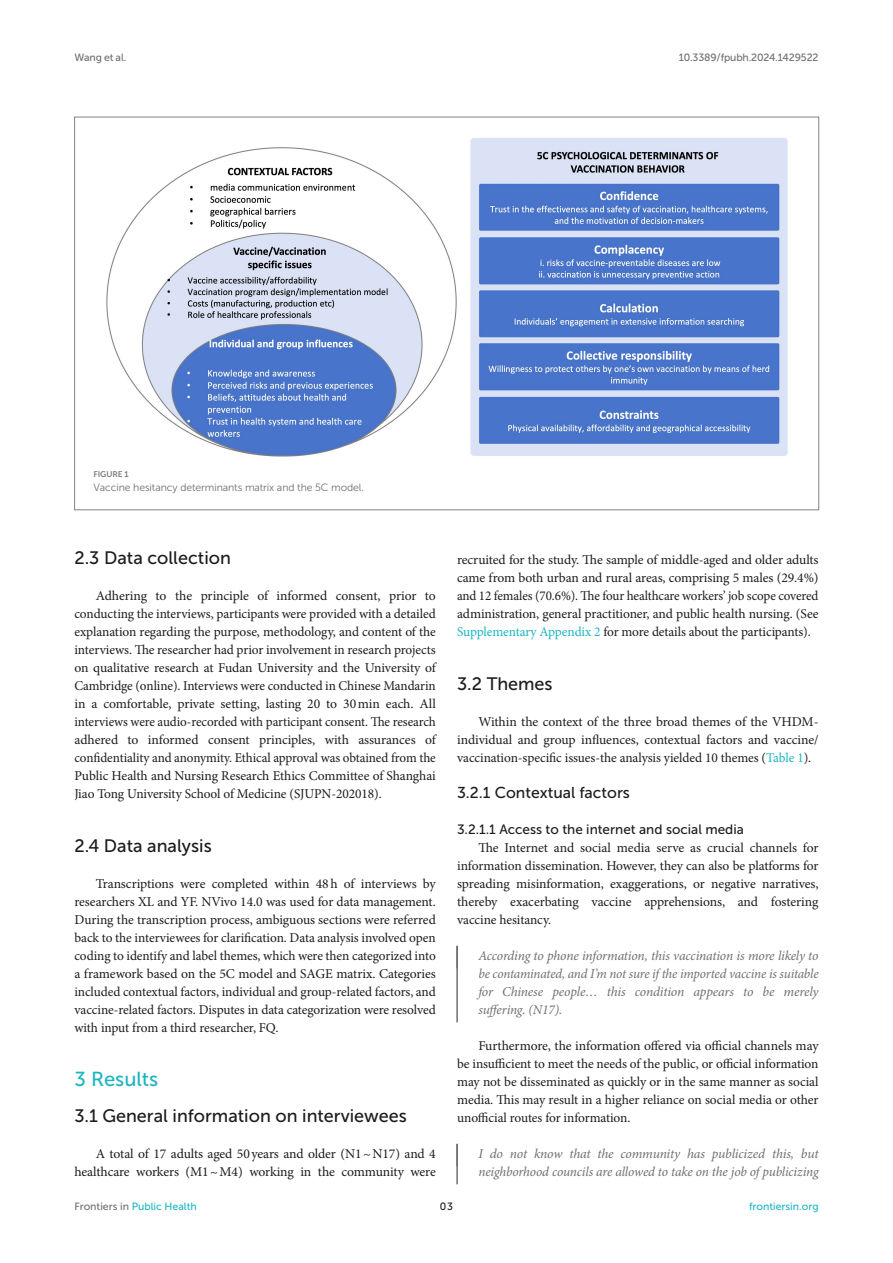
<style>
.page{position:relative;width:893px;height:1263px;background:#fff}
.page>*{position:absolute;margin:0;border:0;box-sizing:border-box;transform-origin:0 0}
.HEAD_1{font:20.25px "Museo Sans 500";color:#1db5c3}
.HEAD_2{font:18px "Museo Sans 500";color:#1b1c1b}
.HEAD_2_after_HEAD_1{font:18px "Museo Sans 500";color:#1b1c1b}
.HEAD_3{font:15.75px "Museo Sans 500";color:#1b1c1b}
.TEXT_FLUSH{font:13.5px/18px "Minion Pro";letter-spacing:-.01em;color:#1b1c1b;text-align:justify}
.TEXT{font:13.5px/18px "Minion Pro";letter-spacing:-.005em;color:#1b1c1b;text-align:justify}
.BLOCK_QTN{font:italic 13.5px/18px "Minion Pro";letter-spacing:-.015em;color:#706f70;text-align:justify}
.BLOCK_QTN_ABV{font:italic 13.5px/18px "Minion Pro";letter-spacing:-.015em;color:#706f70}
.HEAD_4_after_HEAD_3{font:13.5px "Museo Sans 500";color:#1b1c1b}
.FIG_LEG{font:10.5px "Museo Sans 300";letter-spacing:-.01em;color:#706f70}
.t1{font:10.5px "Museo Sans 500";color:#1db5c3}
.t2{font:10.5px "Museo Sans 500";letter-spacing:-.015em;color:#706f70}
.t3{font:10.5px "Museo Sans 500";color:#1b1c1b}
.FIG_HD{font:8.25px "Museo Sans 700";letter-spacing:-.01em;color:#7e7f7f}
.s1{color:#1db5c3}
.s2{color:#706f70}
</style>
<div class="page">
<hr style="left:456px;top:946px;width:2px;height:76px;background:#706f70">
<hr style="left:456px;top:1144px;width:2px;height:40px;background:#706f70">
<img style="left:106px;top:138px;width:682px;height:319px">
<p class="t2" style="left:74px;top:51px;width:53px">Wang et al.</p>
<p class="t2" style="left:679px;top:51px;width:141px">10.3389/fpubh.2024.1429522</p>
<p class="FIG_HD" style="left:94px;top:470px;width:37px">FIGURE 1</p>
<p class="FIG_LEG" style="left:94px;top:482px;width:272px">Vaccine hesitancy determinants matrix and the 5C model.</p>
<p class="HEAD_2" style="left:74px;top:548px;width:158px">2.3 Data collection</p>
<p class="TEXT_FLUSH" style="left:74px;top:587px;width:363px;text-indent:21px">Adhering to the principle of informed consent, prior to conducting the interviews, participants were provided with a detailed explanation regarding the purpose, methodology, and content of the interviews. The researcher had prior involvement in research projects on qualitative research at Fudan University and the University of Cambridge (online). Interviews were conducted in Chinese Mandarin in a comfortable, private setting, lasting 20 to 30min each. All interviews were audio-recorded with participant consent. The research adhered to informed consent principles, with assurances of confidentiality and anonymity. Ethical approval was obtained from the Public Health and Nursing Research Ethics Committee of Shanghai Jiao Tong University School of Medicine (SJUPN-202018).</p>
<p class="HEAD_2" style="left:74px;top:836px;width:139px">2.4 Data analysis</p>
<p class="TEXT_FLUSH" style="left:74px;top:875px;width:363px;text-indent:21px">Transcriptions were completed within 48h of interviews by researchers XL and YF. NVivo 14.0 was used for data management.<br>During the transcription process, ambiguous sections were referred back to the interviewees for clarification. Data analysis involved open coding to identify and label themes, which were then categorized into a framework based on the 5C model and SAGE matrix. Categories included contextual factors, individual and group-related factors, and vaccine-related factors. Disputes in data categorization were resolved with input from a third researcher, FQ.</p>
<p class="HEAD_1" style="left:74px;top:1068px;width:85px">3 Results</p>
<p class="HEAD_2_after_HEAD_1" style="left:74px;top:1106px;width:334px">3.1 General information on interviewees</p>
<p class="TEXT_FLUSH" style="left:74px;top:1145px;width:363px;text-align:right">A total of 17 adults aged 50years and older (N1~N17) and 4 healthcare workers (M1~M4) working in the community were</p>
<p class="TEXT_FLUSH" style="left:457px;top:551px;width:363px">recruited for the study. The sample of middle-aged and older adults came from both urban and rural areas, comprising 5 males (29.4%) and 12 females (70.6%). The four healthcare workers’ job scope covered administration, general practitioner, and public health nursing. (See <span class="s1">Supplementary Appendix 2</span> for more details about the participants).</p>
<p class="HEAD_2" style="left:457px;top:674px;width:97px">3.2 Themes</p>
<p class="TEXT_FLUSH" style="left:457px;top:713px;width:363px;text-indent:21px">Within the context of the three broad themes of the VHDM&shy;individual and group influences, contextual factors and vaccine/ vaccination-specific issues-the analysis yielded 10 themes (<span class="s1">Table 1</span>).</p>
<p class="HEAD_3" style="left:457px;top:784px;width:174px">3.2.1 Contextual factors</p>
<p class="HEAD_4_after_HEAD_3" style="left:457px;top:822px;width:288px">3.2.1.1 Access to the internet and social media</p>
<p class="TEXT_FLUSH" style="left:457px;top:839px;width:363px;text-indent:21px">The Internet and social media serve as crucial channels for information dissemination. However, they can also be platforms for spreading misinformation, exaggerations, or negative narratives, thereby exacerbating vaccine apprehensions, and fostering vaccine hesitancy.</p>
<p class="BLOCK_QTN" style="left:478px;top:947px;width:342px">According to phone information, this vaccination is more likely to be contaminated, and I’m not sure if the imported vaccine is suitable for Chinese people… this condition appears to be merely suffering. (N17).</p>
<p class="TEXT" style="left:457px;top:1037px;width:363px;text-indent:21px">Furthermore, the information offered via official channels may be insufficient to meet the needs of the public, or official information may not be disseminated as quickly or in the same manner as social media. This may result in a higher reliance on social media or other unofficial routes for information.</p>
<p class="BLOCK_QTN_ABV" style="left:478px;top:1145px;width:342px">I do not know that the community has publicized this, but neighborhood councils are allowed to take on the job of publicizing</p>
<p class="t1" style="left:74px;top:1200px;width:124px"><span class="s2">Frontiers in</span> Public Health</p>
<p class="t3" style="left:440px;top:1200px;width:15px">03</p>
<p class="t1" style="left:749px;top:1200px;width:71px">frontiersin.org</p>
</div>
